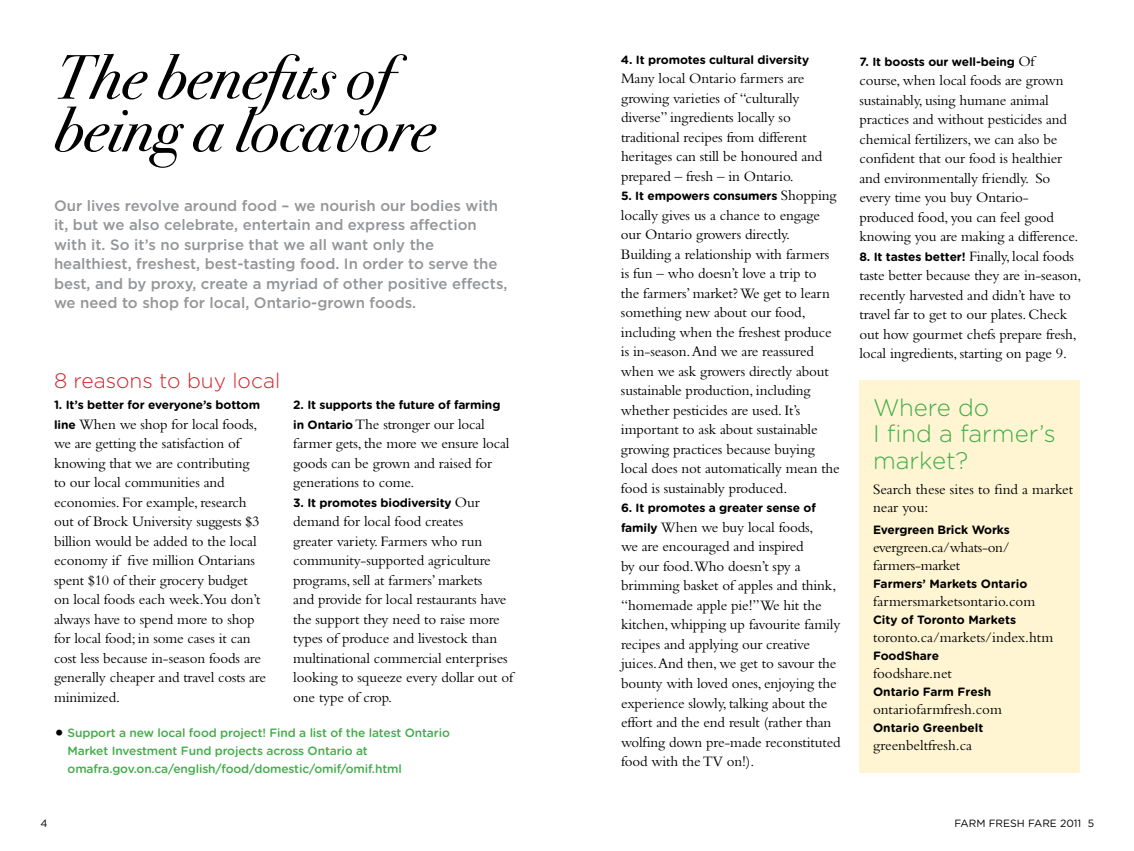
<style>
.page{position:relative;width:1134px;height:851px;background:#fff}
.page>*{position:absolute;margin:0;border:0;box-sizing:border-box;transform-origin:0 0}
.t1{font:63px/52.5px "Bodoni Svty Two ITCTT Book Ita";color:#000}
.t2{font:300 24px/26.7px "Gotham Rounded";color:#41ad49}
.t3{font:300 21px "Gotham Rounded";color:#d2232a}
.t4{font:15px/19.5px "Bembo";letter-spacing:-.01em;color:#000}
.t5{font:500 15px/19.5px "Gotham";color:#939598}
.t6{font:700 12px "Gotham Rounded";letter-spacing:-.01em;color:#000}
.t7{font:500 12px/18px "Gotham Rounded";letter-spacing:-.01em;color:#41ad49}
.t8{font:700 12px "Gotham";letter-spacing:-.01em;color:#000}
.t9{font:10.5px "Gotham Rounded";letter-spacing:-.005em;color:#000}
.s1{font-family:"Gotham Rounded";font-weight:700;font-size:12px}
.s2{font-family:"Bembo";font-weight:400;font-size:15px}
.s3{font-size:21px;color:#000}
</style>
<div class="page">
<div style="left:860px;top:380px;width:220px;height:392px;background:#fff5d2"></div>
<h1 class="t1" style="left:54px;top:47px;width:382px">The benefits of being a locavore</h1>
<p class="t5" style="left:54px;top:195px;width:455px">Our lives revolve around food – we nourish our bodies with it, but we also celebrate, entertain and express affection with it. So it’s no surprise that we all want only the healthiest, freshest, best-tasting food. In order to serve the best, and by proxy, create a myriad of other positive effects, we need to shop for local, Ontario-grown foods.</p>
<h3 class="t3" style="left:54px;top:366px;width:228px">8 reasons to buy local</h3>
<p class="t6" style="left:54px;top:396px;width:208px">1. It’s better for everyone’s bottom</p>
<p class="t4" style="left:54px;top:414px;width:213px"><span class="s1">line</span> When we shop for local foods, we are getting the satisfaction of knowing that we are contributing<br>to our local communities and economies. For example, research out of Brock University suggests $3 billion would be added to the local economy if five million Ontarians spent $10 of their grocery budget on local foods each week.You don’t always have to spend more to shop for local food; in some cases it can cost less because in-season foods are generally cheaper and travel costs are minimized.</p>
<p class="t6" style="left:293px;top:396px;width:209px">2. It supports the future of farming</p>
<p class="t4" style="left:293px;top:414px;width:218px"><span class="s1">in Ontario</span> The stronger our local farmer gets, the more we ensure local goods can be grown and raised for generations to come.</p>
<p class="t6" style="left:293px;top:493px;width:188px">3. It promotes biodiversity <span class="s2">Our</span></p>
<p class="t4" style="left:293px;top:511px;width:222px">demand for local food creates<br>greater variety. Farmers who run community-supported agriculture programs, sell at farmers’ markets<br>and provide for local restaurants have the support they need to raise more types of produce and livestock than multinational commercial enterprises looking to squeeze every dollar out of one type of crop.</p>
<p class="t7" style="left:68px;top:723px;width:384px;text-indent:-14px"><span class="s3">•</span> Support a new local food project! Find a list of the latest Ontario<br>Market Investment Fund projects across Ontario at omafra.gov.on.ca/english/food/domestic/omif/omif.html</p>
<p class="t6" style="left:621px;top:51px;width:190px">4. It promotes cultural diversity</p>
<p class="t4" style="left:621px;top:68px;width:203px">Many local Ontario farmers are growing varieties of “culturally diverse” ingredients locally so traditional recipes from different heritages can still be honoured and prepared – fresh – in Ontario.</p>
<p class="t6" style="left:621px;top:187px;width:217px">5. It empowers consumers <span class="s2">Shopping</span></p>
<p class="t4" style="left:621px;top:205px;width:220px">locally gives us a chance to engage our Ontario growers directly.<br>Building a relationship with farmers is fun – who doesn’t love a trip to<br>the farmers’ market? We get to learn something new about our food, including when the freshest produce is in-season. And we are reassured when we ask growers directly about sustainable production, including whether pesticides are used. It’s important to ask about sustainable growing practices because buying local does not automatically mean the food is sustainably produced.</p>
<p class="t6" style="left:621px;top:499px;width:196px">6. It promotes a greater sense of</p>
<p class="t4" style="left:621px;top:517px;width:221px"><span class="s1">family</span> When we buy local foods,<br>we are encouraged and inspired<br>by our food.Who doesn’t spy a brimming basket of apples and think, “homemade apple pie!” We hit the kitchen, whipping up favourite family recipes and applying our creative juices. And then, we get to savour the bounty with loved ones, enjoying the experience slowly, talking about the effort and the end result (rather than wolfing down pre-made reconstituted food with the TV on!).</p>
<p class="t6" style="left:860px;top:52px;width:177px">7. It boosts our well-being <span class="s2">Of</span></p>
<p class="t4" style="left:860px;top:70px;width:220px">course, when local foods are grown sustainably, using humane animal practices and without pesticides and chemical fertilizers, we can also be confident that our food is healthier and environmentally friendly. So every time you buy Ontario&shy;produced food, you can feel good knowing you are making a difference.</p>
<p class="t4" style="left:860px;top:246px;width:223px"><span class="s1">8. It tastes better!</span> Finally, local foods taste better because they are in-season, recently harvested and didn’t have to travel far to get to our plates. Check out how gourmet chefs prepare fresh, local ingredients, starting on page 9.</p>
<h2 class="t2" style="left:873px;top:393px;width:184px">Where do<br>I find a farmer’s market?</h2>
<p class="t4" style="left:873px;top:480px;width:202px;line-height:18px">Search these sites to find a market near you:</p>
<p class="t8" style="left:873px;top:523px;width:138px">Evergreen Brick Works</p>
<p class="t4" style="left:873px;top:538px;width:138px;line-height:18px">evergreen.ca/whats-on/ farmers-market</p>
<p class="t6" style="left:873px;top:575px;width:156px">Farmers’ Markets Ontario</p>
<p class="t4" style="left:873px;top:591px;width:164px">farmersmarketsontario.com</p>
<p class="t6" style="left:873px;top:611px;width:145px">City of Toronto Markets</p>
<p class="t4" style="left:873px;top:627px;width:182px">toronto.ca/markets/index.htm</p>
<p class="t6" style="left:873px;top:647px;width:68px">FoodShare</p>
<p class="t4" style="left:873px;top:663px;width:80px">foodshare.net</p>
<p class="t6" style="left:873px;top:683px;width:120px">Ontario Farm Fresh</p>
<p class="t4" style="left:873px;top:699px;width:130px">ontariofarmfresh.com</p>
<p class="t6" style="left:873px;top:719px;width:112px">Ontario Greenbelt</p>
<p class="t4" style="left:873px;top:735px;width:101px">greenbeltfresh.ca</p>
<p class="t9" style="left:40px;top:815px;width:9px">4</p>
<p class="t9" style="left:955px;top:815px;width:49px">FARM FRES</p>
<p class="t9" style="left:1017px;top:815px;width:26px">H FARE</p>
<p class="t9" style="left:1060px;top:815px;width:35px">2011 5</p>
</div>
